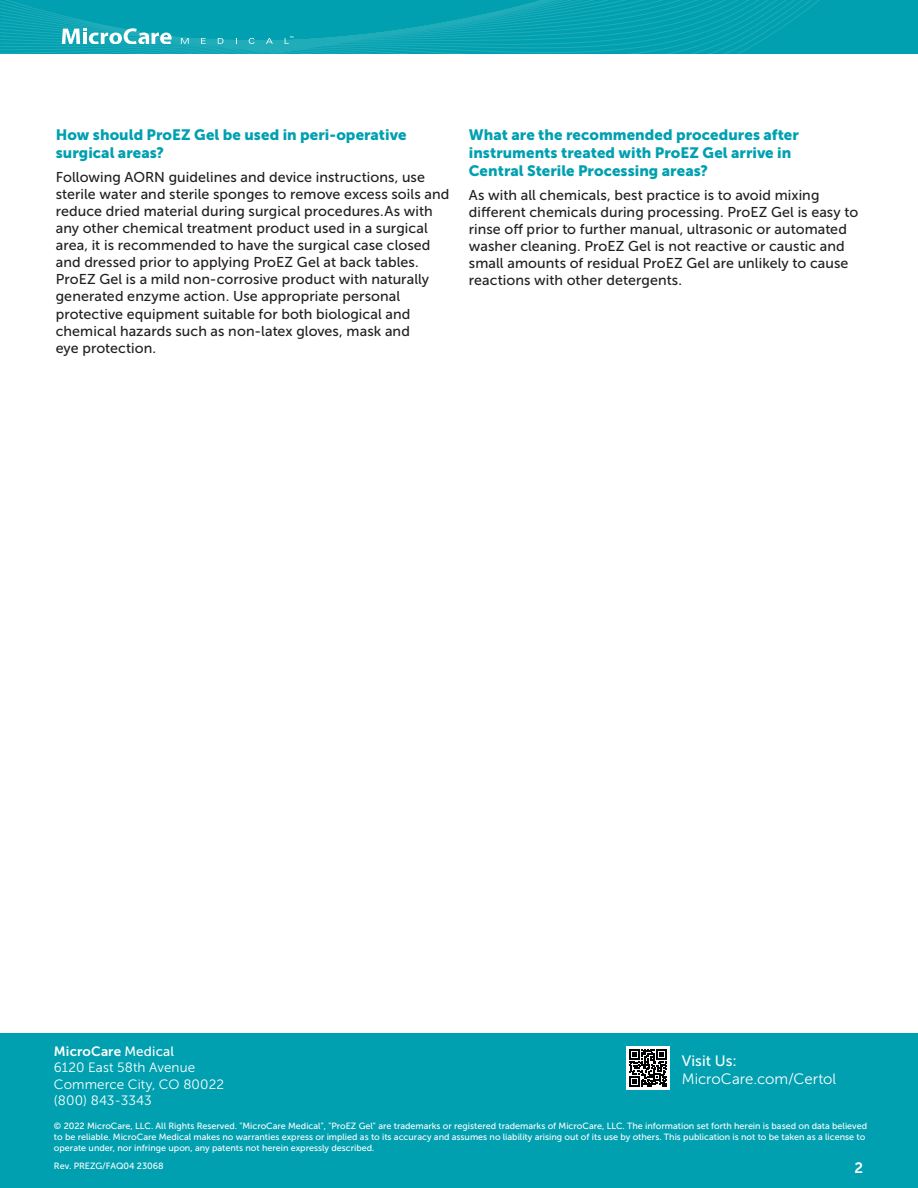
<style>
.page{position:relative;width:918px;height:1188px;background:#fff}
.page>*{position:absolute;margin:0;border:0;box-sizing:border-box;transform-origin:0 0}
.t1{font:15px/18px "Museo Sans 900";letter-spacing:.005em;color:#00a0b0}
.t2{font:15px "Museo Sans 300";letter-spacing:.005em;color:#fff}
.t3{font:15px "Museo Sans 500";letter-spacing:.005em;color:#fff}
.t4{font:15px "Museo Sans 700";color:#fff}
.t5{font:14.25px/17.1px "Museo Sans 500";letter-spacing:.005em;color:#231f20}
.t6{font:13.5px/16.2px "Museo Sans 300";letter-spacing:.005em;color:#fff}
.t7{font:13.5px "Museo Sans 700";letter-spacing:.01em;color:#fff}
.t8{font:9px/10.8px "Museo Sans 500";color:#fff}
.s1{font-family:"Museo Sans 500"}
</style>
<div class="page">
<svg style="left:0;top:0;width:918px;height:54px;background:#06a2b1"></svg>
<svg style="left:62px;top:28px;width:110px;height:16px"></svg>
<svg style="left:181px;top:38px;width:8px;height:6px"></svg>
<svg style="left:201px;top:38px;width:5px;height:6px"></svg>
<svg style="left:218px;top:38px;width:5px;height:6px"></svg>
<svg style="left:249px;top:38px;width:6px;height:6px"></svg>
<svg style="left:266px;top:38px;width:7px;height:6px"></svg>
<svg style="left:285px;top:36px;width:8px;height:8px"></svg>
<div style="left:0;top:1033px;width:918px;height:155px;background:#00a0b0"></div>
<div style="left:627px;top:1046px;width:43px;height:44px;background:#fff"></div>
<svg style="left:629px;top:1049px;width:37px;height:37px"></svg>
<p class="t1" style="left:56px;top:125px;width:352px">How should ProEZ Gel be used in peri-operative surgical areas?</p>
<p class="t5" style="left:56px;top:168px;width:395px">Following AORN guidelines and device instructions, use sterile water and sterile sponges to remove excess soils and reduce dried material during surgical procedures.As with any other chemical treatment product used in a surgical area, it is recommended to have the surgical case closed and dressed prior to applying ProEZ Gel at back tables.<br>ProEZ Gel is a mild non-corrosive product with naturally generated enzyme action. Use appropriate personal protective equipment suitable for both biological and chemical hazards such as non-latex gloves, mask and</p>
<p class="t5" style="left:56px;top:339px;width:102px">eye protection.</p>
<p class="t1" style="left:469px;top:125px;width:332px">What are the recommended procedures after instruments treated with ProEZ Gel arrive in<br>Central Sterile Processing areas?</p>
<p class="t5" style="left:469px;top:186px;width:391px">As with all chemicals, best practice is to avoid mixing different chemicals during processing. ProEZ Gel is easy to rinse off prior to further manual, ultrasonic or automated washer cleaning. ProEZ Gel is not reactive or caustic and small amounts of residual ProEZ Gel are unlikely to cause reactions with other detergents.</p>
<p class="t7" style="left:54px;top:1044px;width:122px">MicroCare <span class="s1">Medical</span></p>
<p class="t6" style="left:54px;top:1060px;width:172px">6120 East 58th Avenue<br>Commerce City, CO 80022 (800) 843-3343</p>
<p class="t3" style="left:682px;top:1052px;width:56px">Visit Us:</p>
<p class="t2" style="left:682px;top:1070px;width:156px">MicroCare.com/Certol</p>
<p class="t8" style="left:54px;top:1121px;width:815px">© 2022 MicroCare, LLC. All Rights Reserved. "MicroCare Medical", "ProEZ Gel" are trademarks or registered trademarks of MicroCare, LLC. The information set forth herein is based on data believed to be reliable. MicroCare Medical makes no warranties express or implied as to its accuracy and assumes no liability arising out of its use by others. This publication is not to be taken as a license to operate under, nor infringe upon, any patents not herein expressly described.</p>
<p class="t8" style="left:54px;top:1160px;width:111px">Rev. PREZG/FAQ04 23068</p>
<p class="t4" style="left:855px;top:1160px;width:10px">2</p>
</div>
